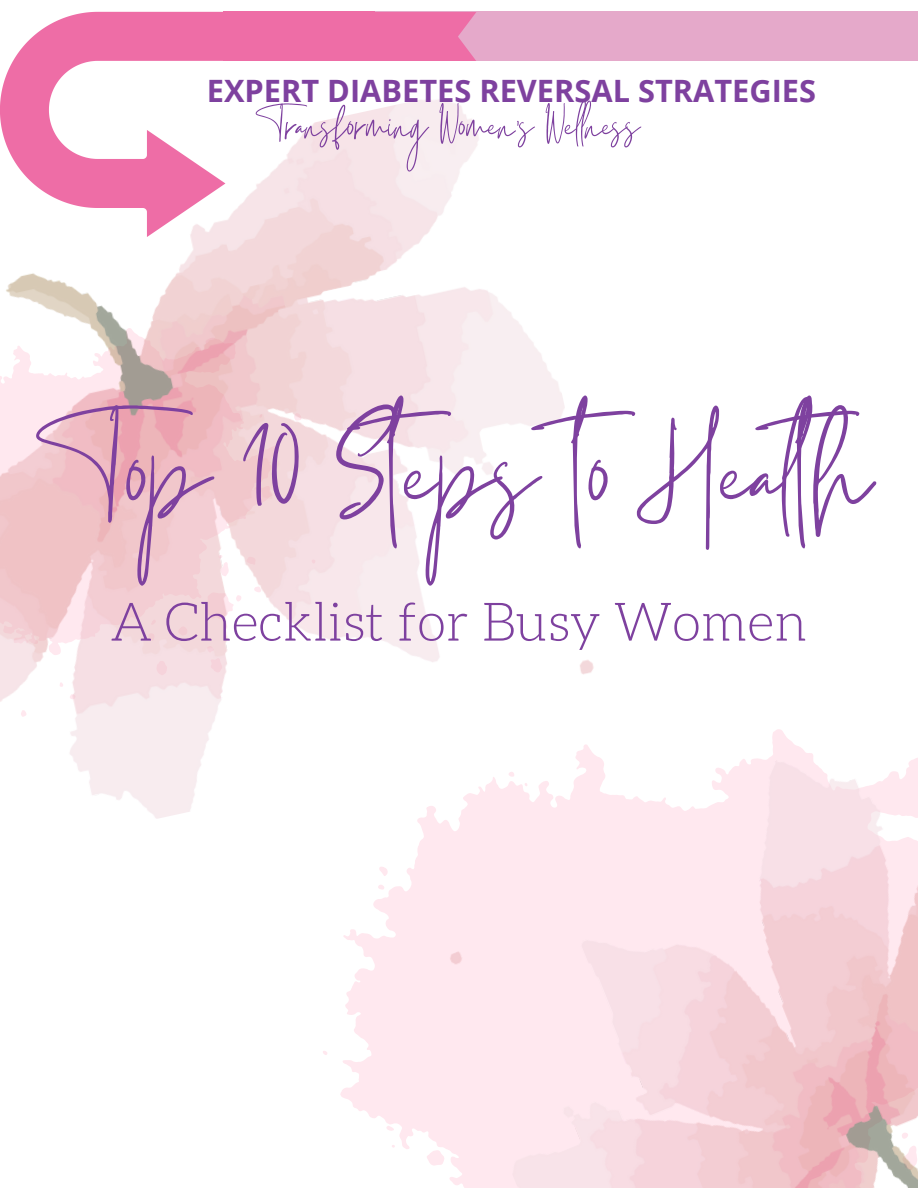
<style>
.page{position:relative;width:918px;height:1188px;background:#fff}
.page>*{position:absolute;margin:0;border:0;box-sizing:border-box;transform-origin:0 0}
.t1{font:157.5px "Themysion";color:#7e419f}
.t2{font:300 53.25px "Aleo";color:#7e419f}
.t3{font:51.75px "Themysion";color:#7e419f}
.t4{font:700 30.75px "Open Sans";color:#7e419f}
</style>
<div class="page">
<img style="left:0;top:99px;width:565px;height:720px">
<svg style="left:236px;top:561px;width:329px;height:587px"></svg>
<svg style="left:385px;top:1124px;width:10px;height:10px"></svg>
<svg style="left:377px;top:864px;width:13px;height:28px"></svg>
<svg style="left:322px;top:1049px;width:7px;height:7px"></svg>
<svg style="left:390px;top:1143px;width:7px;height:5px"></svg>
<img style="left:405px;top:650px;width:513px;height:538px">
<div style="left:223px;top:12px;width:667px;height:49px;background:#ee6da6"></div>
<svg style="left:0;top:12px;width:229px;height:225px"></svg>
<div style="left:375px;top:12px;width:543px;height:49px;background:#e5a9ca"></div>
<svg style="left:375px;top:12px;width:101px;height:49px;background:#ed72a9"></svg>
<p class="t4" style="left:207px;top:69px;width:611px">EXPERT DIABETES REVERSAL STRATEGIES</p>
<h3 class="t3" style="left:269px;top:87px;width:372px">Transforming Women's Welness</h3>
<h1 class="t1" style="left:75px;top:356px;width:826px">Top 10 Steps to Health</h1>
<h2 class="t2" style="left:111px;top:598px;width:698px">A Checklist for Busy Women</h2>
</div>
